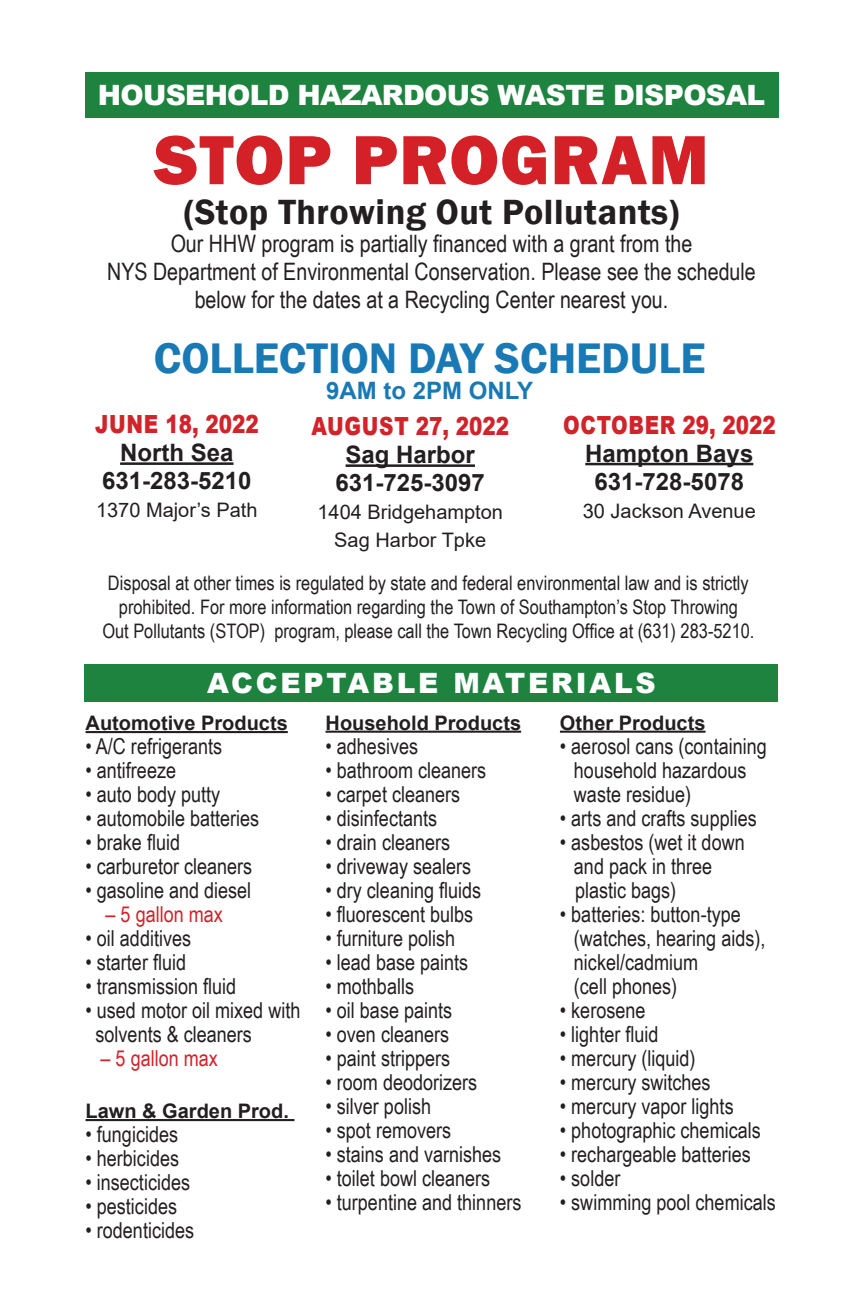
<style>
.page{position:relative;width:864px;height:1296px;background:#fff}
.page>*{position:absolute;margin:0;border:0;box-sizing:border-box;transform-origin:0 0}
.t1{font:800 72px "Franklin Gothic";letter-spacing:.015em;color:#d32127}
.t2{font:600 44px "Franklin Gothic";color:#1979b4}
.t3{font:600 36px "Franklin Gothic";letter-spacing:.015em;color:#231f20}
.t4{font:900 28px "Arial";letter-spacing:-.025em;color:#fff}
.t5{font:900 28px "Arial";letter-spacing:.1em;color:#fff}
.t6{font:900 25px "Arial";color:#d1232a;scale:.8 1}
.t7{font:900 25px "Arial";letter-spacing:.02em;color:#d1232a;scale:.8 1}
.t8{font:24px/28px "Arial Narrow";color:#231f20;text-align:center}
.t9{font:700 24px/28px "Arial";color:#231f20;text-align:center}
.t10{font:700 24px "Arial";color:#1979b4}
.t11{font:22px/24px "Arial Narrow";color:#231f20}
.t12{font:22px "Arial Narrow";color:#d1232a}
.t13{font:20px/24px "Arial Narrow";color:#231f20;text-align:center}
.t14{font:700 20px "Arial";color:#231f20}
.t15{font:20px/28px "Arial";color:#231f20;text-align:center}
</style>
<div class="page">
<hr style="left:86px;top:731px;width:202px;height:2px;background:#231f20">
<hr style="left:86px;top:1119px;width:208px;height:2px;background:#231f20">
<hr style="left:326px;top:731px;width:195px;height:2px;background:#231f20">
<hr style="left:560px;top:731px;width:146px;height:2px;background:#231f20">
<div style="left:84px;top:664px;width:694px;height:38px;background:#1d833f"></div>
<div style="left:85px;top:72px;width:694px;height:46px;background:#1d833f"></div>
<hr style="left:585px;top:463px;width:168px;height:2px;background:#231f20">
<hr style="left:120px;top:462px;width:113px;height:3px;background:#231f20">
<hr style="left:346px;top:464px;width:129px;height:3px;background:#231f20">
<p class="t4" style="left:98px;top:75px;width:669px">HOUSEHOLD HAZARDOUS WASTE DISPOSAL</p>
<h1 class="t1" style="left:154px;top:113px;width:556px">STOP PROGRAM</h1>
<h3 class="t3" style="left:184px;top:190px;width:497px">(Stop Throwing Out Pollutants)</h3>
<p class="t8" style="left:107px;top:229px;width:650px">Our HHW program is partially financed with a grant from the<br>NYS Department of Environmental Conservation. Please see the schedule below for the dates at a Recycling Center nearest you.</p>
<h2 class="t2" style="left:154px;top:331px;width:553px">COLLECTION DAY SCHEDULE</h2>
<p class="t10" style="left:326px;top:374px;width:209px">9AM to 2PM ONLY</p>
<p class="t6" style="left:95px;top:406px;width:206px">JUNE 18, 2022</p>
<p class="t9" style="left:102px;top:439px;width:151px">North Sea<br>631-283-5210</p>
<p class="t15" style="left:96px;top:496px;width:163px">1370 Major’s Path</p>
<p class="t6" style="left:312px;top:408px;width:249px">AUGUST 27, 2022</p>
<p class="t9" style="left:336px;top:441px;width:151px">Sag Harbor<br>631-725-3097</p>
<p class="t15" style="left:317px;top:498px;width:187px">1404 Bridgehampton<br>Sag Harbor Tpke</p>
<p class="t7" style="left:563px;top:406px;width:267px">OCTOBER 29, 2022</p>
<p class="t9" style="left:585px;top:439px;width:170px">Hampton Bays<br>631-728-5078</p>
<p class="t15" style="left:583px;top:496px;width:175px">30 Jackson Avenue</p>
<p class="t13" style="left:102px;top:570px;width:654px">Disposal at other times is regulated by state and federal environmental law and is strictly prohibited. For more information regarding the Town of Southampton’s Stop Throwing<br>Out Pollutants (STOP) program, please call the Town Recycling Office at (631) 283-5210.</p>
<p class="t5" style="left:207px;top:663px;width:450px">ACCEPTABLE MATERIALS</p>
<p class="t14" style="left:86px;top:709px;width:204px">Automotive Products</p>
<p class="t11" style="left:86px;top:733px;width:138px">• A/C refrigerants</p>
<p class="t11" style="left:86px;top:757px;width:92px">• antifreeze</p>
<p class="t11" style="left:86px;top:781px;width:136px">• auto body putty</p>
<p class="t11" style="left:86px;top:805px;width:175px">• automobile batteries</p>
<p class="t11" style="left:86px;top:829px;width:96px">• brake fluid</p>
<p class="t11" style="left:86px;top:853px;width:168px">• carburetor cleaners</p>
<p class="t11" style="left:86px;top:877px;width:167px">• gasoline and diesel</p>
<p class="t12" style="left:106px;top:898px;width:119px">– 5 gallon max</p>
<p class="t11" style="left:86px;top:925px;width:107px">• oil additives</p>
<p class="t11" style="left:86px;top:949px;width:102px">• starter fluid</p>
<p class="t11" style="left:86px;top:973px;width:152px">• transmission fluid</p>
<p class="t11" style="left:96px;top:997px;width:206px;text-indent:-10px">• used motor oil mixed with solvents &amp; cleaners</p>
<p class="t12" style="left:101px;top:1042px;width:119px">– 5 gallon max</p>
<p class="t14" style="left:86px;top:1097px;width:205px">Lawn &amp; Garden Prod.</p>
<p class="t11" style="left:86px;top:1121px;width:94px">• fungicides</p>
<p class="t11" style="left:86px;top:1145px;width:95px">• herbicides</p>
<p class="t11" style="left:86px;top:1169px;width:106px">• insecticides</p>
<p class="t11" style="left:86px;top:1193px;width:93px">• pesticides</p>
<p class="t11" style="left:86px;top:1217px;width:110px">• rodenticides</p>
<p class="t14" style="left:326px;top:708px;width:197px">Household Products</p>
<p class="t11" style="left:326px;top:733px;width:94px">• adhesives</p>
<p class="t11" style="left:326px;top:757px;width:162px">• bathroom cleaners</p>
<p class="t11" style="left:326px;top:781px;width:136px">• carpet cleaners</p>
<p class="t11" style="left:326px;top:805px;width:113px">• disinfectants</p>
<p class="t11" style="left:326px;top:829px;width:126px">• drain cleaners</p>
<p class="t11" style="left:326px;top:853px;width:147px">• driveway sealers</p>
<p class="t11" style="left:326px;top:877px;width:157px">• dry cleaning fluids</p>
<p class="t11" style="left:326px;top:901px;width:149px">• fluorescent bulbs</p>
<p class="t11" style="left:326px;top:925px;width:131px">• furniture polish</p>
<p class="t11" style="left:326px;top:949px;width:144px">• lead base paints</p>
<p class="t11" style="left:326px;top:973px;width:90px">• mothballs</p>
<p class="t11" style="left:326px;top:997px;width:128px">• oil base paints</p>
<p class="t11" style="left:326px;top:1021px;width:125px">• oven cleaners</p>
<p class="t11" style="left:326px;top:1045px;width:126px">• paint strippers</p>
<p class="t11" style="left:326px;top:1069px;width:153px">• room deodorizers</p>
<p class="t11" style="left:326px;top:1093px;width:107px">• silver polish</p>
<p class="t11" style="left:326px;top:1117px;width:127px">• spot removers</p>
<p class="t11" style="left:326px;top:1141px;width:177px">• stains and varnishes</p>
<p class="t11" style="left:326px;top:1165px;width:166px">• toilet bowl cleaners</p>
<p class="t11" style="left:326px;top:1189px;width:197px">• turpentine and thinners</p>
<p class="t14" style="left:560px;top:708px;width:147px">Other Products</p>
<p class="t11" style="left:574px;top:733px;width:194px;text-indent:-14px">• aerosol cans (containing household hazardous waste residue)</p>
<p class="t11" style="left:560px;top:805px;width:198px">• arts and crafts supplies</p>
<p class="t11" style="left:574px;top:829px;width:172px;text-indent:-14px">• asbestos (wet it down and pack in three plastic bags)</p>
<p class="t11" style="left:574px;top:901px;width:193px;text-indent:-14px">• batteries: button-type (watches, hearing aids), nickel/cadmium<br>(cell phones)</p>
<p class="t11" style="left:560px;top:997px;width:87px">• kerosene</p>
<p class="t11" style="left:560px;top:1021px;width:100px">• lighter fluid</p>
<p class="t11" style="left:560px;top:1045px;width:137px">• mercury (liquid)</p>
<p class="t11" style="left:560px;top:1069px;width:152px">• mercury switches</p>
<p class="t11" style="left:560px;top:1093px;width:175px">• mercury vapor lights</p>
<p class="t11" style="left:560px;top:1117px;width:202px">• photographic chemicals</p>
<p class="t11" style="left:560px;top:1141px;width:192px">• rechargeable batteries</p>
<p class="t11" style="left:560px;top:1165px;width:62px">• solder</p>
<p class="t11" style="left:560px;top:1189px;width:217px">• swimming pool chemicals</p>
</div>
